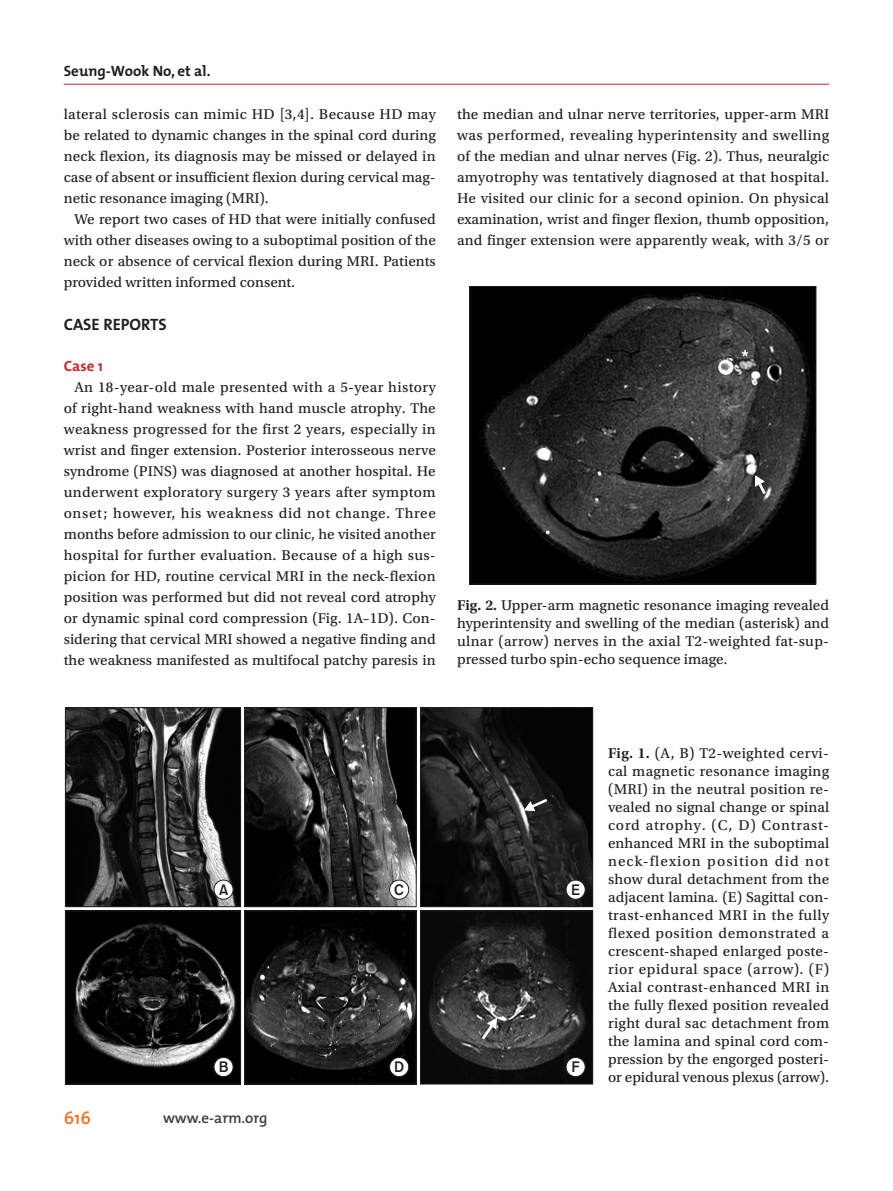
<style>
.page{position:relative;width:893px;height:1191px;background:#fff}
.page>*{position:absolute;margin:0;border:0;box-sizing:border-box;transform-origin:0 0}
.t1{font:600 18px "The Mix";color:#f47321}
.서론{font:700 16.5px "The Mix";color:#231f20}
.바탕글{font:15px/21px "Utopia Std Capt";letter-spacing:.005em;color:#231f20;text-align:justify}
.그림{font:15px/18px "Utopia Std Capt";color:#231f20;text-align:justify}
.t2{font:700 15px "The Mix";color:#231f20}
.t3{font:600 15px "The Mix";color:#3e3e3f}
.t4{font:15px "Gothic 725 BT Bold A";color:#231f20}
._1{font:700 15px "The Mix";color:#d1232a}
.s1{font-family:"Utopia Std";font-weight:600}
</style>
<div class="page">
<hr style="left:64px;top:84px;width:765px;height:1px;background:#d1232a">
<svg style="left:65px;top:707px;width:528px;height:377px;background:#2a2a2a"></svg>
<svg style="left:479px;top:1018px;width:18px;height:24px"></svg>
<svg style="left:524px;top:796px;width:26px;height:15px"></svg>
<img style="left:472px;top:288px;width:342px;height:294px">
<div style="left:470px;top:286px;width:346px;height:298px;border:1px solid #231f20"></div>
<svg style="left:754px;top:476px;width:14px;height:21px"></svg>
<p class="t2" style="left:64px;top:59px;width:148px">Seung-Wook No, et al.</p>
<p class="바탕글" style="left:64px;top:104px;width:374px">lateral sclerosis can mimic HD [3,4]. Because HD may be related to dynamic changes in the spinal cord during neck flexion, its diagnosis may be missed or delayed in case of absent or insufficient flexion during cervical mag&shy;netic resonance imaging (MRI).</p>
<p class="바탕글" style="left:64px;top:209px;width:374px;text-indent:11px">We report two cases of HD that were initially confused with other diseases owing to a suboptimal position of the neck or absence of cervical flexion during MRI. Patients provided written informed consent.</p>
<p class="서론" style="left:64px;top:311px;width:104px">CASE REPORTS</p>
<p class="_1" style="left:64px;top:353px;width:41px">Case 1</p>
<p class="바탕글" style="left:64px;top:377px;width:374px;text-indent:11px">An 18-year-old male presented with a 5-year history of right-hand weakness with hand muscle atrophy. The weakness progressed for the first 2 years, especially in wrist and finger extension. Posterior interosseous nerve syndrome (PINS) was diagnosed at another hospital. He underwent exploratory surgery 3 years after symptom onset; however, his weakness did not change. Three months before admission to our clinic, he visited another hospital for further evaluation. Because of a high sus&shy;picion for HD, routine cervical MRI in the neck-flexion position was performed but did not reveal cord atrophy or dynamic spinal cord compression (Fig. 1A–1D). Con&shy;sidering that cervical MRI showed a negative finding and the weakness manifested as multifocal patchy paresis in</p>
<p class="바탕글" style="left:457px;top:104px;width:374px">the median and ulnar nerve territories, upper-arm MRI was performed, revealing hyperintensity and swelling of the median and ulnar nerves (Fig. 2). Thus, neuralgic amyotrophy was tentatively diagnosed at that hospital.<br>He visited our clinic for a second opinion. On physical examination, wrist and finger flexion, thumb opposition, and finger extension were apparently weak, with 3/5 or</p>
<p class="그림" style="left:457px;top:596px;width:374px"><span class="s1">Fig. 2.</span> Upper-arm magnetic resonance imaging revealed hyperintensity and swelling of the median (asterisk) and ulnar (arrow) nerves in the axial T2-weighted fat-sup&shy;pressed turbo spin-echo sequence image.</p>
<p class="t4" style="left:219px;top:881px;width:11px">A</p>
<p class="t4" style="left:219px;top:1058px;width:11px">B</p>
<p class="t1" style="left:64px;top:1102px;width:29px">616</p>
<p class="t3" style="left:163px;top:1105px;width:106px">www.e-arm.org</p>
<p class="t4" style="left:394px;top:881px;width:11px">C</p>
<p class="t4" style="left:394px;top:1058px;width:12px">D</p>
<p class="t4" style="left:571px;top:881px;width:11px">E</p>
<p class="t4" style="left:571px;top:1058px;width:10px">F</p>
<p class="그림" style="left:608px;top:744px;width:223px"><span class="s1">Fig. 1.</span> (A, B) T2-weighted cervi&shy;cal magnetic resonance imaging (MRI) in the neutral position re&shy;vealed no signal change or spinal cord atrophy. (C, D) Contrast&shy;enhanced MRI in the suboptimal neck-flexion position did not show dural detachment from the adjacent lamina. (E) Sagittal con&shy;trast-enhanced MRI in the fully flexed position demonstrated a crescent-shaped enlarged poste&shy;rior epidural space (arrow). (F)<br>Axial contrast-enhanced MRI in the fully flexed position revealed right dural sac detachment from the lamina and spinal cord com&shy;pression by the engorged posteri&shy;or epidural venous plexus (arrow).</p>
</div>
